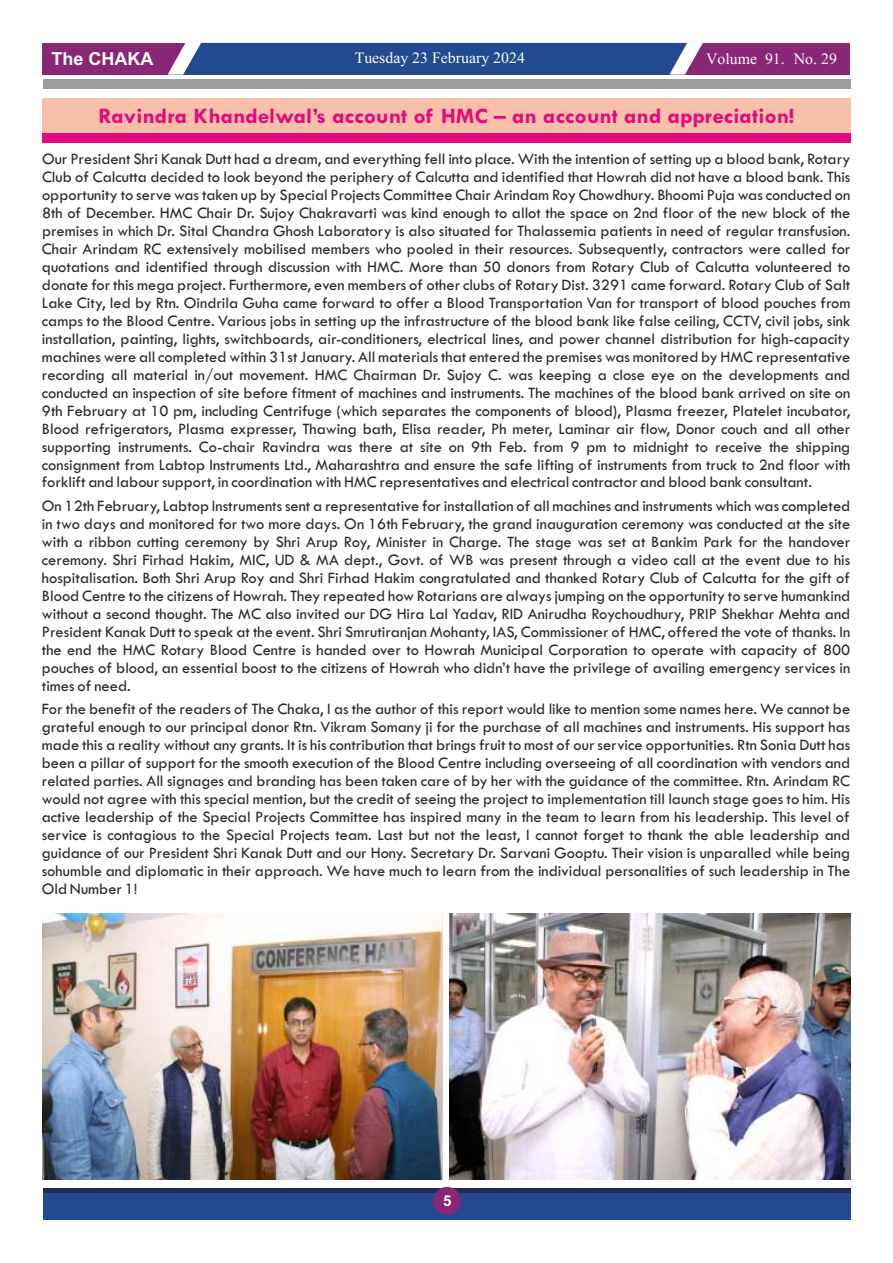
<style>
.page{position:relative;width:893px;height:1263px;background:#fff}
.page>*{position:absolute;margin:0;border:0;box-sizing:border-box;transform-origin:0 0}
.t1{font:24px "Angsana New";color:#fefefe}
.t2{font:700 22.2px "Tw Cen";color:#e5097f;scale:1.05 1}
.t3{font:700 18px "Arial";color:#fefefe}
.t4{font:16.5px/18px "Tw Cen";color:#2b2a29;text-align:justify}
.t5{font:700 15px "Arial";color:#fefefe}
</style>
<div class="page">
<div style="left:43px;top:1192px;width:807px;height:28px;background:#224a91"></div>
<hr style="left:43px;top:1188px;width:807px;height:4px;background:#282a52">
<div style="left:433px;top:1187px;width:28px;height:28px;background:#892676;border-radius:50%"></div>
<div style="left:43px;top:79px;width:807px;height:9px;background:#9d9e9e"></div>
<div style="left:42px;top:98px;width:808px;height:35px;background:#f8bfa9"></div>
<div style="left:42px;top:133px;width:808px;height:10px;background:#e5097f"></div>
<img style="left:42px;top:914px;width:401px;height:265px">
<img style="left:450px;top:914px;width:400px;height:265px">
<div style="left:42px;top:43px;width:808px;height:31px;background:#892676"></div>
<svg style="left:168px;top:43px;width:535px;height:32px"></svg>
<p class="t3" style="left:51px;top:52px;width:103px">The CHAKA</p>
<h1 class="t1" style="left:355px;top:40px;width:172px">Tuesday 23 February 2024</h1>
<h1 class="t1" style="left:706px;top:42px;width:132px">Volume 91. No. 29</h1>
<h2 class="t2" style="left:99px;top:108px;width:664px">Ravindra Khandelwal’s account of HMC – an account and appreciation!</h2>
<p class="t4" style="left:42px;top:151px;width:810px">Our President Shri Kanak Dutt had a dream, and everything fell into place. With the intention of setting up a blood bank, Rotary Club of Calcutta decided to look beyond the periphery of Calcutta and identified that Howrah did not have a blood bank. This opportunity to serve was taken up by Special Projects Committee Chair Arindam Roy Chowdhury. Bhoomi Puja was conducted on 8th of December. HMC Chair Dr. Sujoy Chakravarti was kind enough to allot the space on 2nd floor of the new block of the premises in which Dr. Sital Chandra Ghosh Laboratory is also situated for Thalassemia patients in need of regular transfusion.<br>Chair Arindam RC extensively mobilised members who pooled in their resources. Subsequently, contractors were called for quotations and identified through discussion with HMC. More than 50 donors from Rotary Club of Calcutta volunteered to donate for this mega project. Furthermore, even members of other clubs of Rotary Dist. 3291 came forward. Rotary Club of Salt Lake City, led by Rtn. Oindrila Guha came forward to offer a Blood Transportation Van for transport of blood pouches from camps to the Blood Centre. Various jobs in setting up the infrastructure of the blood bank like false ceiling, CCTV, civil jobs, sink installation, painting, lights, switchboards, air-conditioners, electrical lines, and power channel distribution for high-capacity machines were all completed within 31st January. All materials that entered the premises was monitored by HMC representative recording all material in/out movement. HMC Chairman Dr. Sujoy C. was keeping a close eye on the developments and conducted an inspection of site before fitment of machines and instruments. The machines of the blood bank arrived on site on 9th February at 10 pm, including Centrifuge (which separates the components of blood), Plasma freezer, Platelet incubator, Blood refrigerators, Plasma expresser, Thawing bath, Elisa reader, Ph meter, Laminar air flow, Donor couch and all other supporting instruments. Co-chair Ravindra was there at site on 9th Feb. from 9 pm to midnight to receive the shipping consignment from Labtop Instruments Ltd., Maharashtra and ensure the safe lifting of instruments from truck to 2nd floor with forklift and labour support, in coordination with HMC representatives and electrical contractor and blood bank consultant.</p>
<p class="t4" style="left:42px;top:498px;width:810px">On 12th February, Labtop Instruments sent a representative for installation of all machines and instruments which was completed in two days and monitored for two more days. On 16th February, the grand inauguration ceremony was conducted at the site with a ribbon cutting ceremony by Shri Arup Roy, Minister in Charge. The stage was set at Bankim Park for the handover ceremony. Shri Firhad Hakim, MIC, UD &amp; MA dept., Govt. of WB was present through a video call at the event due to his hospitalisation. Both Shri Arup Roy and Shri Firhad Hakim congratulated and thanked Rotary Club of Calcutta for the gift of Blood Centre to the citizens of Howrah. They repeated how Rotarians are always jumping on the opportunity to serve humankind without a second thought. The MC also invited our DG Hira Lal Yadav, RID Anirudha Roychoudhury, PRIP Shekhar Mehta and President Kanak Dutt to speak at the event. Shri Smrutiranjan Mohanty, IAS, Commissioner of HMC, offered the vote of thanks. In the end the HMC Rotary Blood Centre is handed over to Howrah Municipal Corporation to operate with capacity of 800 pouches of blood, an essential boost to the citizens of Howrah who didn’t have the privilege of availing emergency services in times of need.</p>
<p class="t4" style="left:42px;top:701px;width:810px">For the benefit of the readers of The Chaka, I as the author of this report would like to mention some names here. We cannot be grateful enough to our principal donor Rtn. Vikram Somany ji for the purchase of all machines and instruments. His support has made this a reality without any grants. It is his contribution that brings fruit to most of our service opportunities. Rtn Sonia Dutt has been a pillar of support for the smooth execution of the Blood Centre including overseeing of all coordination with vendors and related parties. All signages and branding has been taken care of by her with the guidance of the committee. Rtn. Arindam RC would not agree with this special mention, but the credit of seeing the project to implementation till launch stage goes to him. His active leadership of the Special Projects Committee has inspired many in the team to learn from his leadership. This level of service is contagious to the Special Projects team. Last but not the least, I cannot forget to thank the able leadership and guidance of our President Shri Kanak Dutt and our Hony. Secretary Dr. Sarvani Gooptu. Their vision is unparalled while being sohumble and diplomatic in their approach. We have much to learn from the individual personalities of such leadership in The Old Number 1!</p>
<p class="t5" style="left:443px;top:1195px;width:10px">5</p>
</div>
